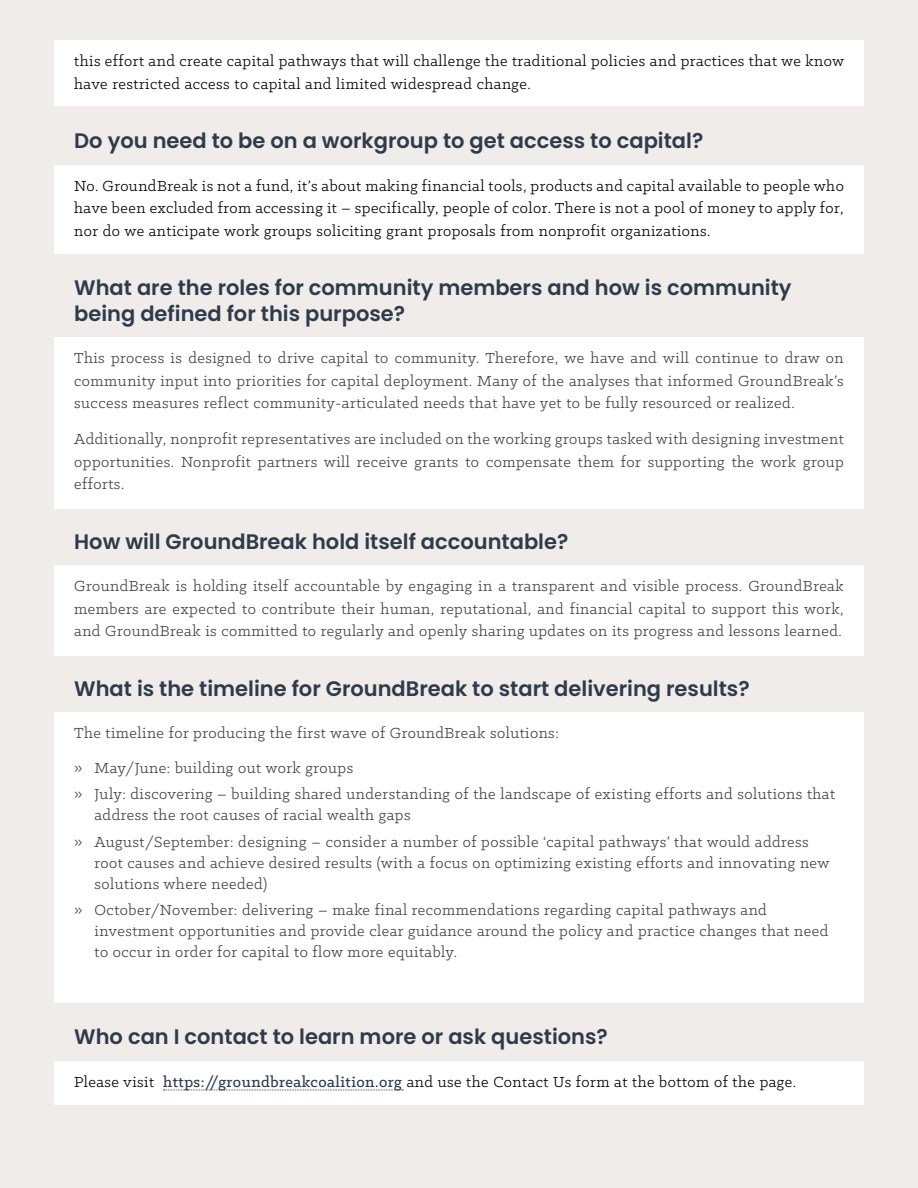
<style>
.page{position:relative;width:918px;height:1188px;background:#efece9}
.page>*{position:absolute;margin:0;border:0;box-sizing:border-box;transform-origin:0 0}
.Question{font:600 21px/25.5px "Poppins";color:#2f3a4a}
.Answers{font:16.5px/22.5px "Klinic Slab";letter-spacing:.03em;color:#424242;text-align:justify}
.Answers-2{font:16.5px/22.5px "Klinic Slab";letter-spacing:.03em;color:#000}
.s1{font-weight:500;color:#2f3a4a}
</style>
<div class="page">
<div style="left:54px;top:40px;width:810px;height:66px;background:#fff"></div>
<div style="left:54px;top:165px;width:810px;height:89px;background:#fff"></div>
<div style="left:54px;top:338px;width:810px;height:88px;background:#fff"></div>
<div style="left:54px;top:418px;width:810px;height:91px;background:#fff"></div>
<div style="left:54px;top:566px;width:810px;height:90px;background:#fff"></div>
<div style="left:54px;top:712px;width:810px;height:44px;background:#fff"></div>
<div style="left:54px;top:747px;width:810px;height:43px;background:#fff"></div>
<div style="left:54px;top:773px;width:810px;height:65px;background:#fff"></div>
<div style="left:54px;top:821px;width:810px;height:85px;background:#fff"></div>
<div style="left:54px;top:889px;width:810px;height:86px;background:#fff"></div>
<div style="left:54px;top:959px;width:810px;height:44px;background:#fff"></div>
<div style="left:54px;top:1061px;width:810px;height:44px;background:#fff"></div>
<svg style="left:163px;top:1090px;width:240px;height:1px"></svg>
<p class="Answers-2" style="left:74px;top:50px;width:771px">this effort and create capital pathways that will challenge the traditional policies and practices that we know have restricted access to capital and limited widespread change.</p>
<p class="Question" style="left:74px;top:128px;width:631px">Do you need to be on a workgroup to get access to capital?</p>
<p class="Answers-2" style="left:74px;top:174px;width:771px;text-align:justify">No. GroundBreak is not a fund, it’s about making financial tools, products and capital available to people who have been excluded from accessing it – specifically, people of color. There is not a pool of money to apply for, nor do we anticipate work groups soliciting grant proposals from nonprofit organizations.</p>
<p class="Question" style="left:74px;top:275px;width:719px">What are the roles for community members and how is community being defined for this purpose?</p>
<p class="Answers" style="left:74px;top:347px;width:771px">This process is designed to drive capital to community. Therefore, we have and will continue to draw on community input into priorities for capital deployment. Many of the analyses that informed GroundBreak’s success measures reflect community-articulated needs that have yet to be fully resourced or realized.</p>
<p class="Answers" style="left:74px;top:428px;width:771px">Additionally, nonprofit representatives are included on the working groups tasked with designing investment opportunities. Nonprofit partners will receive grants to compensate them for supporting the work group efforts.</p>
<p class="Question" style="left:74px;top:529px;width:496px">How will GroundBreak hold itself accountable?</p>
<p class="Answers" style="left:74px;top:575px;width:771px">GroundBreak is holding itself accountable by engaging in a transparent and visible process. GroundBreak members are expected to contribute their human, reputational, and financial capital to support this work, and GroundBreak is committed to regularly and openly sharing updates on its progress and lessons learned.</p>
<p class="Question" style="left:74px;top:676px;width:677px">What is the timeline for GroundBreak to start delivering results?</p>
<p class="Answers" style="left:74px;top:722px;width:486px">The timeline for producing the first wave of GroundBreak solutions:</p>
<p class="Answers" style="left:74px;top:756px;width:281px">» May/June: building out work groups</p>
<p class="Answers" style="left:94px;top:783px;width:742px;line-height:21px;text-indent:-20px">» July: discovering – building shared understanding of the landscape of existing efforts and solutions that address the root causes of racial wealth gaps</p>
<p class="Answers" style="left:94px;top:831px;width:736px;line-height:21px;text-align:left;text-indent:-20px">» August/September: designing – consider a number of possible ‘capital pathways’ that would address root causes and achieve desired results (with a focus on optimizing existing efforts and innovating new solutions where needed)</p>
<p class="Answers" style="left:94px;top:899px;width:735px;line-height:21px;text-align:left;text-indent:-20px">» October/November: delivering – make final recommendations regarding capital pathways and investment opportunities and provide clear guidance around the policy and practice changes that need to occur in order for capital to flow more equitably.</p>
<p class="Question" style="left:74px;top:1024px;width:535px">Who can I contact to learn more or ask questions?</p>
<p class="Answers-2" style="left:74px;top:1070px;width:723px">Please visit <span class="s1">https://groundbreakcoalition.org</span> and use the Contact Us form at the bottom of the page.</p>
</div>
